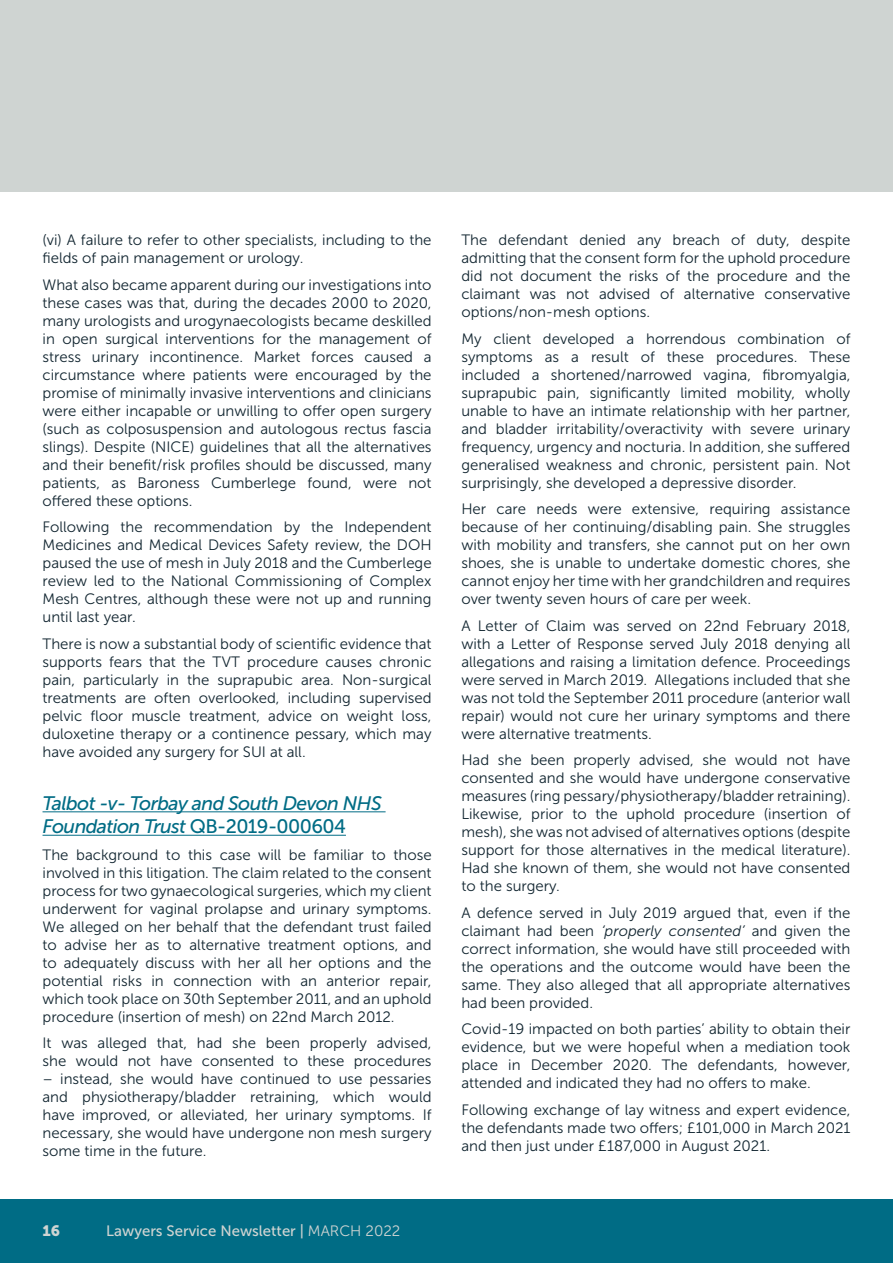
<style>
.page{position:relative;width:893px;height:1263px;background:#fff}
.page>*{position:absolute;margin:0;border:0;box-sizing:border-box;transform-origin:0 0}
.t1{font:italic 19.5px/23.4px "Museo Sans 500";letter-spacing:-.03em;color:#006c85}
.t2{font:15px/18px "Museo Sans 300";color:#112530;text-align:justify}
.t3{font:15px "Museo Sans 500";color:#cfd4d2}
.t4{font:15px "Museo Sans 900";color:#cfd4d2}
.s1{font-style:normal}
.s2{font-family:"Museo Sans 300"}
.s3{font-style:italic}
</style>
<div class="page">
<div style="left:0;top:1199px;width:892px;height:64px;background:#006c85"></div>
<div style="left:0;top:0;width:892px;height:191px;background:#cfd4d2"></div>
<hr style="left:43px;top:811px;width:343px;height:1px;background:#006c85">
<hr style="left:43px;top:835px;width:303px;height:1px;background:#006c85">
<p class="t2" style="left:43px;top:231px;width:391px">(vi) A failure to refer to other specialists, including to the fields of pain management or urology.</p>
<p class="t2" style="left:43px;top:276px;width:391px">What also became apparent during our investigations into these cases was that, during the decades 2000 to 2020, many urologists and urogynaecologists became deskilled in open surgical interventions for the management of stress urinary incontinence. Market forces caused a circumstance where patients were encouraged by the promise of minimally invasive interventions and clinicians were either incapable or unwilling to offer open surgery (such as colposuspension and autologous rectus fascia slings). Despite (NICE) guidelines that all the alternatives and their benefit/risk profiles should be discussed, many patients, as Baroness Cumberlege found, were not offered these options.</p>
<p class="t2" style="left:43px;top:518px;width:391px">Following the recommendation by the Independent Medicines and Medical Devices Safety review, the DOH paused the use of mesh in July 2018 and the Cumberlege review led to the National Commissioning of Complex Mesh Centres, although these were not up and running until last year.</p>
<p class="t2" style="left:43px;top:635px;width:391px">There is now a substantial body of scientific evidence that supports fears that the TVT procedure causes chronic pain, particularly in the suprapubic area. Non-surgical treatments are often overlooked, including supervised pelvic floor muscle treatment, advice on weight loss, duloxetine therapy or a continence pessary, which may have avoided any surgery for SUI at all.</p>
<p class="t1" style="left:43px;top:791px;width:341px">Talbot -v- Torbay and South Devon NHS<br>Foundation Trust <span class="s1">QB-2019-000604</span></p>
<p class="t2" style="left:43px;top:846px;width:391px">The background to this case will be familiar to those involved in this litigation. The claim related to the consent process for two gynaecological surgeries, which my client underwent for vaginal prolapse and urinary symptoms.<br>We alleged on her behalf that the defendant trust failed to advise her as to alternative treatment options, and to adequately discuss with her all her options and the potential risks in connection with an anterior repair, which took place on 30th September 2011, and an uphold procedure (insertion of mesh) on 22nd March 2012.</p>
<p class="t2" style="left:43px;top:1034px;width:391px">It was alleged that, had she been properly advised, she would not have consented to these procedures</p>
<p class="t2" style="left:43px;top:1070px;width:391px">– instead, she would have continued to use pessaries and physiotherapy/bladder retraining, which would have improved, or alleviated, her urinary symptoms. If necessary, she would have undergone non mesh surgery some time in the future.</p>
<p class="t4" style="left:43px;top:1222px;width:19px">16</p>
<p class="t3" style="left:106px;top:1222px;width:296px">Lawyers Service Newsletter | <span class="s2">MARCH 2022</span></p>
<p class="t2" style="left:461px;top:231px;width:391px">The defendant denied any breach of duty, despite admitting that the consent form for the uphold procedure did not document the risks of the procedure and the claimant was not advised of alternative conservative options/non-mesh options.</p>
<p class="t2" style="left:461px;top:330px;width:391px">My client developed a horrendous combination of symptoms as a result of these procedures. These included a shortened/narrowed vagina, fibromyalgia, suprapubic pain, significantly limited mobility, wholly unable to have an intimate relationship with her partner, and bladder irritability/overactivity with severe urinary frequency, urgency and nocturia. In addition, she suffered generalised weakness and chronic, persistent pain. Not surprisingly, she developed a depressive disorder.</p>
<p class="t2" style="left:461px;top:500px;width:391px">Her care needs were extensive, requiring assistance because of her continuing/disabling pain. She struggles with mobility and transfers, she cannot put on her own shoes, she is unable to undertake domestic chores, she cannot enjoy her time with her grandchildren and requires over twenty seven hours of care per week.</p>
<p class="t2" style="left:461px;top:617px;width:391px">A Letter of Claim was served on 22nd February 2018, with a Letter of Response served July 2018 denying all allegations and raising a limitation defence. Proceedings were served in March 2019. Allegations included that she was not told the September 2011 procedure (anterior wall repair) would not cure her urinary symptoms and there were alternative treatments.</p>
<p class="t2" style="left:461px;top:751px;width:391px">Had she been properly advised, she would not have consented and she would have undergone conservative measures (ring pessary/physiotherapy/bladder retraining).<br>Likewise, prior to the uphold procedure (insertion of mesh), she was not advised of alternatives options (despite support for those alternatives in the medical literature).<br>Had she known of them, she would not have consented to the surgery.</p>
<p class="t2" style="left:461px;top:904px;width:391px">A defence served in July 2019 argued that, even if the claimant had been <span class="s3">‘properly consented’</span> and given the correct information, she would have still proceeded with the operations and the outcome would have been the same. They also alleged that all appropriate alternatives had been provided.</p>
<p class="t2" style="left:461px;top:1020px;width:391px">Covid-19 impacted on both parties’ ability to obtain their evidence, but we were hopeful when a mediation took place in December 2020. The defendants, however, attended and indicated they had no offers to make.</p>
<p class="t2" style="left:461px;top:1101px;width:391px">Following exchange of lay witness and expert evidence, the defendants made two offers; £101,000 in March 2021 and then just under £187,000 in August 2021.</p>
</div>
